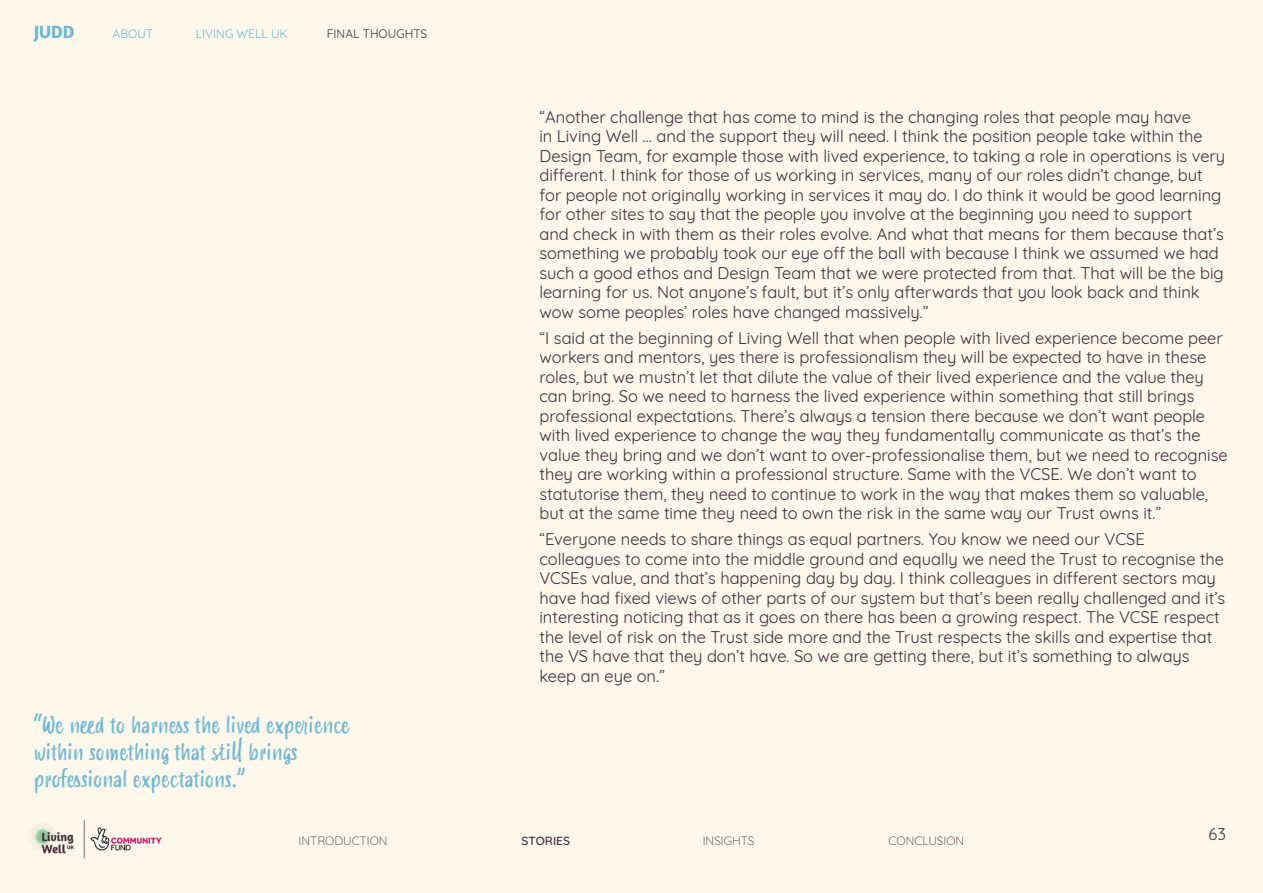
<style>
.page{position:relative;width:1263px;height:893px;background:#fdf7ec}
.page>*{position:absolute;margin:0;border:0;box-sizing:border-box;transform-origin:0 0}
.t1{font:22.5px/27px "Smoothy";color:#70b7d0}
.t2{font:700 18px "Amaranth";color:#70b7d0}
.t3{font:16.5px/19.5px "Quicksand";color:#432a39}
.t4{font:300 12px "Quicksand";color:#432b3a}
.t5{font:12px "Quicksand";color:#70b7d0}
.t6{font:12px "Quicksand";color:#432a39}
.t7{font:500 12px "Quicksand";color:#432b3a}
</style>
<div class="page">
<img style="left:28px;top:820px;width:134px;height:39px">
<p class="t2" style="left:34px;top:20px;width:42px">JUDD</p>
<p class="t5" style="left:113px;top:24px;width:42px">ABOUT</p>
<p class="t5" style="left:196px;top:24px;width:93px">LIVING WELL UK</p>
<p class="t6" style="left:327px;top:24px;width:102px">FINAL THOUGHTS</p>
<h1 class="t1" style="left:34px;top:712px;width:317px">“We need to harness the lived experience within something that still brings professional expectations.”</h1>
<p class="t3" style="left:539px;top:105px;width:687px">“Another challenge that has come to mind is the changing roles that people may have<br>in Living Well … and the support they will need. I think the position people take within the Design Team, for example those with lived experience, to taking a role in operations is very different. I think for those of us working in services, many of our roles didn’t change, but for people not originally working in services it may do. I do think it would be good learning for other sites to say that the people you involve at the beginning you need to support and check in with them as their roles evolve. And what that means for them because that’s something we probably took our eye off the ball with because I think we assumed we had such a good ethos and Design Team that we were protected from that. That will be the big learning for us. Not anyone’s fault, but it’s only afterwards that you look back and think wow some peoples’ roles have changed massively.”</p>
<p class="t3" style="left:539px;top:326px;width:690px">“I said at the beginning of Living Well that when people with lived experience become peer workers and mentors, yes there is professionalism they will be expected to have in these roles, but we mustn’t let that dilute the value of their lived experience and the value they can bring. So we need to harness the lived experience within something that still brings professional expectations. There’s always a tension there because we don’t want people with lived experience to change the way they fundamentally communicate as that’s the value they bring and we don’t want to over-professionalise them, but we need to recognise they are working within a professional structure. Same with the VCSE. We don’t want to statutorise them, they need to continue to work in the way that makes them so valuable, but at the same time they need to own the risk in the same way our Trust owns it.”</p>
<p class="t3" style="left:539px;top:528px;width:687px">“Everyone needs to share things as equal partners. You know we need our VCSE colleagues to come into the middle ground and equally we need the Trust to recognise the VCSEs value, and that’s happening day by day. I think colleagues in different sectors may have had fixed views of other parts of our system but that’s been really challenged and it’s interesting noticing that as it goes on there has been a growing respect. The VCSE respect the level of risk on the Trust side more and the Trust respects the skills and expertise that the VS have that they don’t have. So we are getting there, but it’s something to always keep an eye on.”</p>
<p class="t4" style="left:299px;top:831px;width:90px">INTRODUCTION</p>
<p class="t7" style="left:522px;top:831px;width:50px">STORIES</p>
<p class="t4" style="left:703px;top:831px;width:53px">INSIGHTS</p>
<p class="t4" style="left:889px;top:831px;width:77px">CONCLUSION</p>
<p class="t3" style="left:1208px;top:823px;width:19px">63</p>
</div>
